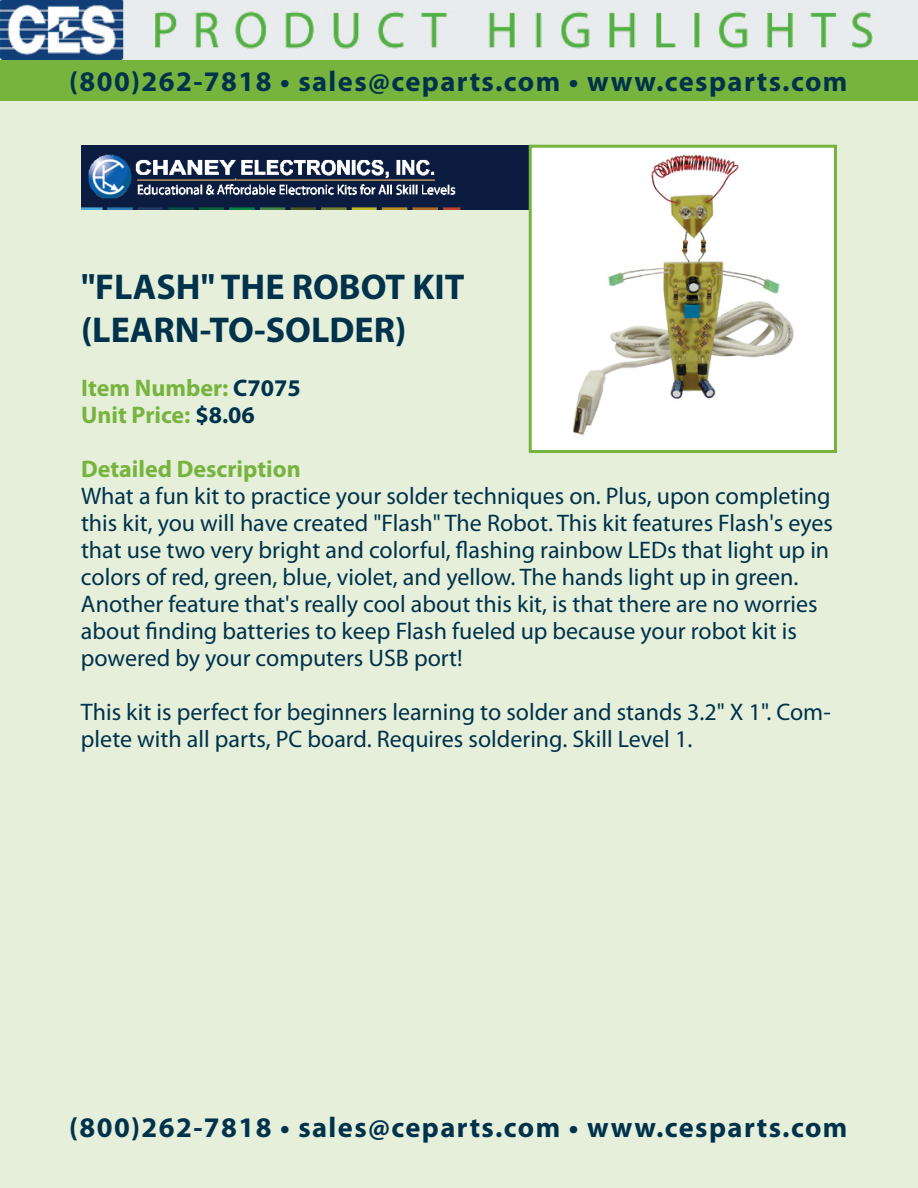
<style>
.page{position:relative;width:918px;height:1188px;background:#e6efda}
.page>*{position:absolute;margin:0;border:0;box-sizing:border-box;transform-origin:0 0}
.t1{font:700 36px/43.2px "Myriad Pro";color:#00324c}
.t2{font:700 28.5px "Myriad Pro";letter-spacing:.05em;color:#00324c}
.t3{font:24px/27px "Myriad Pro";color:#00324c}
.t4{font:700 24px/27px "Myriad Pro";color:#77b43e}
.s1{color:#00324c}
</style>
<div class="page">
<svg style="left:81px;top:209px;width:448px;height:3px"></svg>
<img style="left:81px;top:145px;width:448px;height:64px">
<div style="left:532px;top:148px;width:302px;height:302px;background:#fff"></div>
<img style="left:572px;top:154px;width:222px;height:282px">
<div style="left:529px;top:145px;width:308px;height:308px;border:3px solid #77b43e"></div>
<div style="left:0;top:0;width:918px;height:101px;background:#77b43e"></div>
<img style="left:0;top:0;width:918px;height:59px">
<p class="t2" style="left:69px;top:70px;width:780px">(800)262-7818 • sales@ceparts.com • www.cesparts.com</p>
<h1 class="t1" style="left:81px;top:268px;width:385px">"FLASH" THE ROBOT KIT (LEARN-TO-SOLDER)</h1>
<p class="t4" style="left:81px;top:376px;width:221px">Item Number: <span class="s1">C7075<br></span>Unit Price: <span class="s1">$8.06</span></p>
<p class="t4" style="left:81px;top:457px;width:221px">Detailed Description</p>
<p class="t3" style="left:81px;top:484px;width:754px">What a fun kit to practice your solder techniques on. Plus, upon completing this kit, you will have created "Flash" The Robot. This kit features Flash's eyes that use two very bright and colorful, flashing rainbow LEDs that light up in colors of red, green, blue, violet, and yellow. The hands light up in green.<br>Another feature that's really cool about this kit, is that there are no worries about finding batteries to keep Flash fueled up because your robot kit is powered by your computers USB port!</p>
<p class="t3" style="left:81px;top:700px;width:751px">This kit is perfect for beginners learning to solder and stands 3.2" X 1". Com&shy;plete with all parts, PC board. Requires soldering. Skill Level 1.</p>
<p class="t2" style="left:69px;top:1117px;width:780px">(800)262-7818 • sales@ceparts.com • www.cesparts.com</p>
</div>
